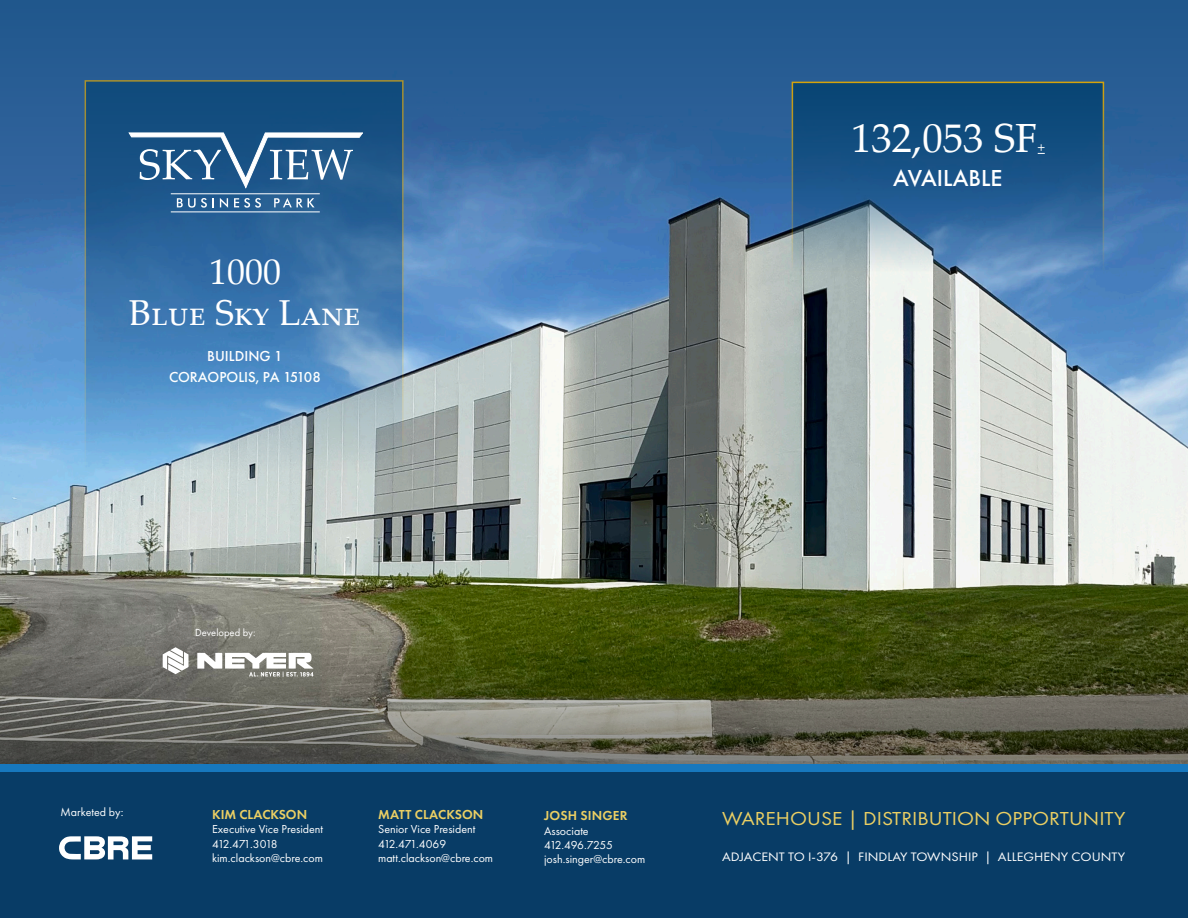
<style>
.page{position:relative;width:1188px;height:918px;background:#fff}
.page>*{position:absolute;margin:0;border:0;box-sizing:border-box;transform-origin:0 0}
.t1{font:40.8px "Palatino Linotype";color:#fff}
.t2{font:36px/40.5px "Palatino Linotype";color:#fff;text-align:center}
.t3{font:500 24px "Futura PT";color:#fff}
.t4{font:19.5px "Futura PT";color:#ebcf63;scale:1.1 1}
.t5{font:500 15px "Futura PT";color:#fff}
.t6{font:14.1px "Palatino Linotype";color:#fff}
.t7{font:600 13.5px "Futura PT";letter-spacing:.01em;color:#ebcf63}
.t8{font:12.75px "Futura PT";color:#fff;scale:1.1 1}
.t9{font:12px/14.2px "Futura PT";color:#fff}
.t10{font:12px "Futura PT";letter-spacing:-.1em;color:#fff}
.t11{font:10.5px "Futura PT";color:#fff}
</style>
<div class="page">
<img style="left:0;top:233px;width:1188px;height:393px">
<svg style="left:0;top:0;width:1188px;height:233px;fill:#275c93"></svg>
<svg style="left:0;top:626px;width:1188px;height:139px"></svg>
<svg style="left:85px;top:80px;width:319px;height:391px"></svg>
<div style="left:0;top:769px;width:1188px;height:149px;background:#083c66"></div>
<svg style="left:59px;top:836px;width:93px;height:24px"></svg>
<svg style="left:163px;top:647px;width:26px;height:27px"></svg>
<svg style="left:197px;top:653px;width:117px;height:24px"></svg>
<svg style="left:129px;top:133px;width:234px;height:55px"></svg>
<svg style="left:177px;top:198px;width:37px;height:10px"></svg>
<svg style="left:220px;top:198px;width:8px;height:10px"></svg>
<svg style="left:234px;top:198px;width:27px;height:10px"></svg>
<svg style="left:274px;top:198px;width:41px;height:9px"></svg>
<hr style="left:171px;top:193px;width:149px;height:1px;background:#fff">
<hr style="left:171px;top:212px;width:149px;height:1px;background:#fff">
<div style="left:0;top:765px;width:1188px;height:7px;background:#1778be"></div>
<svg style="left:792px;top:82px;width:312px;height:190px"></svg>
<p class="t2" style="left:129px;top:250px;width:233px">1000<br>Blue Sky Lane</p>
<p class="t5" style="left:207px;top:347px;width:77px">BUILDING 1</p>
<p class="t5" style="left:169px;top:368px;width:153px">CORAOPOLIS, PA 15108</p>
<p class="t1" style="left:851px;top:109px;width:188px">132,053 SF</p>
<p class="t6" style="left:1038px;top:137px;width:9px">+</p>
<p class="t3" style="left:893px;top:164px;width:111px">AVAILABLE</p>
<p class="t9" style="left:61px;top:805px;width:64px">Marketed by:</p>
<p class="t11" style="left:195px;top:626px;width:62px">Developed by:</p>
<p class="t7" style="left:212px;top:806px;width:97px">KIM CLACKSON</p>
<p class="t9" style="left:212px;top:822px;width:113px">Executive Vice President</p>
<p class="t10" style="left:212px;top:837px;width:67px">412.471.3018</p>
<p class="t9" style="left:212px;top:851px;width:112px">kim.clackson@cbre.com</p>
<p class="t7" style="left:378px;top:806px;width:107px">MATT CLACKSON</p>
<p class="t9" style="left:378px;top:822px;width:99px">Senior Vice President<br>412.471.4069</p>
<p class="t9" style="left:378px;top:851px;width:117px">matt.clackson@cbre.com</p>
<p class="t7" style="left:544px;top:808px;width:85px">JOSH SINGER</p>
<p class="t9" style="left:544px;top:824px;width:70px">Associate<br>412.496.7255</p>
<p class="t9" style="left:544px;top:852px;width:103px">josh.singer@cbre.com</p>
<p class="t4" style="left:722px;top:807px;width:368px">WAREHOUSE | DISTRIBUTION OPPORTUNITY</p>
<p class="t8" style="left:722px;top:849px;width:368px">ADJACENT TO I-376 | FINDLAY TOWNSHIP | ALLEGHENY COUNTY</p>
</div>
